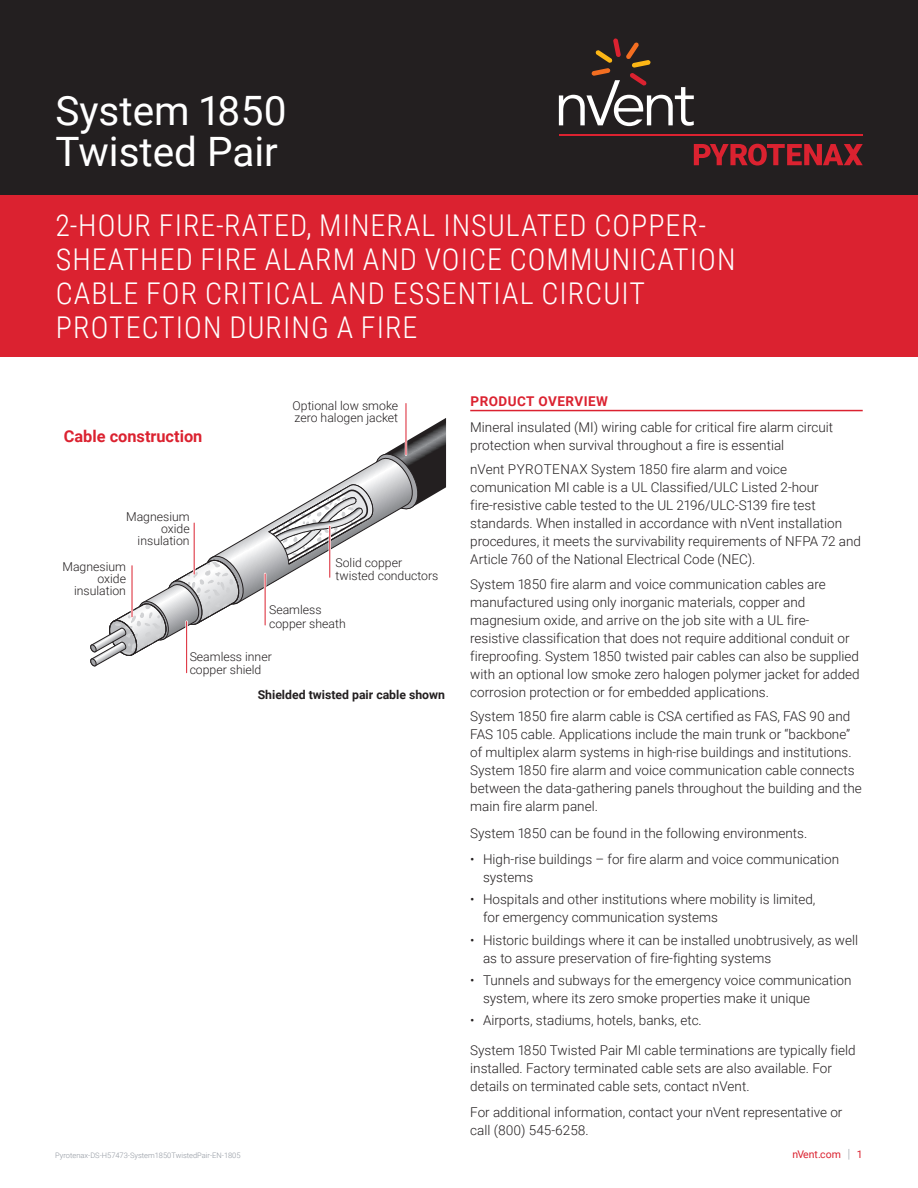
<style>
.page{position:relative;width:918px;height:1188px;background:#fff}
.page>*{position:absolute;margin:0;border:0;box-sizing:border-box;transform-origin:0 0}
.t1{font:40.5px/40.5px "Roboto";color:#fff}
.t2{font:300 30px/33.8px "Roboto Condensed";letter-spacing:.035em;color:#fff}
.t3{font:700 16.35px "Roboto";color:#db2230}
.t4{font:300 13.5px/18px "Roboto";color:#231f20}
.t5{font:700 13.5px "Roboto";letter-spacing:.035em;color:#db2230}
.t6{font:300 12.3px/11.9px "Roboto";color:#231f20}
.t7{font:700 12.3px "Roboto";color:#231f20}
.t8{font:10.5px "Roboto";color:#db2230}
.t9{font:300 7.5px "Roboto";color:#8f959e}
.s1{font-weight:300;font-size:12.6px;color:#8f959e}
</style>
<div class="page">
<div style="left:0;top:0;width:918px;height:196px;background:#231f20"></div>
<div style="left:0;top:196px;width:918px;height:161px;background:#db2230"></div>
<hr style="left:470px;top:410px;width:393px;height:1px;background:#db2230">
<svg style="left:90px;top:418px;width:356px;height:249px"></svg>
<hr style="left:193px;top:523px;width:2px;height:51px;background:#fff">
<hr style="left:194px;top:523px;width:1px;height:51px;background:#db2230">
<hr style="left:185px;top:622px;width:3px;height:51px;background:#fff">
<hr style="left:186px;top:622px;width:1px;height:51px;background:#db2230">
<hr style="left:264px;top:574px;width:2px;height:51px;background:#fff">
<hr style="left:265px;top:574px;width:1px;height:51px;background:#db2230">
<hr style="left:329px;top:526px;width:2px;height:51px;background:#fff">
<hr style="left:329px;top:526px;width:1px;height:51px;background:#db2230">
<hr style="left:405px;top:404px;width:2px;height:51px;background:#fff">
<hr style="left:406px;top:404px;width:1px;height:51px;background:#db2230">
<hr style="left:131px;top:566px;width:2px;height:51px;background:#fff">
<hr style="left:132px;top:566px;width:1px;height:51px;background:#db2230">
<svg style="left:694px;top:144px;width:169px;height:22px"></svg>
<hr style="left:559px;top:134px;width:304px;height:2px;background:#db2230">
<svg style="left:559px;top:38px;width:135px;height:88px"></svg>
<h1 class="t1" style="left:55px;top:89px;width:233px">System 1850<br>Twisted Pair</h1>
<h2 class="t2" style="left:55px;top:208px;width:682px">2-HOUR FIRE-RATED, MINERAL INSULATED COPPER-SHEATHED FIRE ALARM AND VOICE COMMUNICATION CABLE FOR CRITICAL AND ESSENTIAL CIRCUIT PROTECTION DURING A FIRE</h2>
<p class="t3" style="left:64px;top:425px;width:140px">Cable construction</p>
<p class="t6" style="left:126px;top:511px;width:65px;text-align:right">Magnesium oxide insulation</p>
<p class="t6" style="left:62px;top:560px;width:65px;text-align:right">Magnesium oxide insulation</p>
<p class="t6" style="left:293px;top:400px;width:107px">Optional low smoke zero halogen jacket</p>
<p class="t6" style="left:336px;top:555px;width:104px;line-height:13px">Solid copper twisted conductors</p>
<p class="t6" style="left:269px;top:603px;width:78px;line-height:13px">Seamless copper sheath</p>
<p class="t6" style="left:190px;top:650px;width:84px;line-height:13px">Seamless inner copper shield</p>
<p class="t7" style="left:258px;top:686px;width:189px">Shielded twisted pair cable shown</p>
<p class="t5" style="left:470px;top:391px;width:139px">PRODUCT OVERVIEW</p>
<p class="t4" style="left:470px;top:418px;width:364px">Mineral insulated (MI) wiring cable for critical fire alarm circuit protection when survival throughout a fire is essential</p>
<p class="t4" style="left:470px;top:460px;width:392px">nVent PYROTENAX System 1850 fire alarm and voice comunication MI cable is a UL Classified/ULC Listed 2-hour fire-resistive cable tested to the UL 2196/ULC-S139 fire test standards. When installed in accordance with nVent installation procedures, it meets the survivability requirements of NFPA 72 and Article 760 of the National Electrical Code (NEC).</p>
<p class="t4" style="left:470px;top:574px;width:391px">System 1850 fire alarm and voice communication cables are manufactured using only inorganic materials, copper and magnesium oxide, and arrive on the job site with a UL fire&shy;resistive classification that does not require additional conduit or fireproofing. System 1850 twisted pair cables can also be supplied with an optional low smoke zero halogen polymer jacket for added corrosion protection or for embedded applications.</p>
<p class="t4" style="left:470px;top:707px;width:393px">System 1850 fire alarm cable is CSA certified as FAS, FAS 90 and FAS 105 cable. Applications include the main trunk or “backbone” of multiplex alarm systems in high-rise buildings and institutions.<br>System 1850 fire alarm and voice communication cable connects between the data-gathering panels throughout the building and the main fire alarm panel.</p>
<p class="t4" style="left:470px;top:823px;width:339px">System 1850 can be found in the following environments.</p>
<p class="t4" style="left:483px;top:850px;width:358px;text-indent:-13px">• High-rise buildings – for fire alarm and voice communication systems</p>
<p class="t4" style="left:483px;top:890px;width:334px;text-indent:-13px">• Hospitals and other institutions where mobility is limited, for emergency communication systems</p>
<p class="t4" style="left:483px;top:930px;width:377px;text-indent:-13px">• Historic buildings where it can be installed unobtrusively, as well as to assure preservation of fire-fighting systems</p>
<p class="t4" style="left:483px;top:971px;width:370px;text-indent:-13px">• Tunnels and subways for the emergency voice communication system, where its zero smoke properties make it unique</p>
<p class="t4" style="left:470px;top:1005px;width:387px;line-height:29.4px">• Airports, stadiums, hotels, banks, etc.<br>System 1850 Twisted Pair MI cable terminations are typically field</p>
<p class="t4" style="left:470px;top:1058px;width:363px">installed. Factory terminated cable sets are also available. For details on terminated cable sets, contact nVent.</p>
<p class="t4" style="left:470px;top:1103px;width:374px">For additional information, contact your nVent representative or call (800) 545-6258.</p>
<p class="t9" style="left:55px;top:1150px;width:187px">Pyrotenax-DS-H57473-System1850TwistedPair-EN-1805</p>
<p class="t8" style="left:792px;top:1147px;width:72px">nVent.com <span class="s1">|</span> 1</p>
</div>
